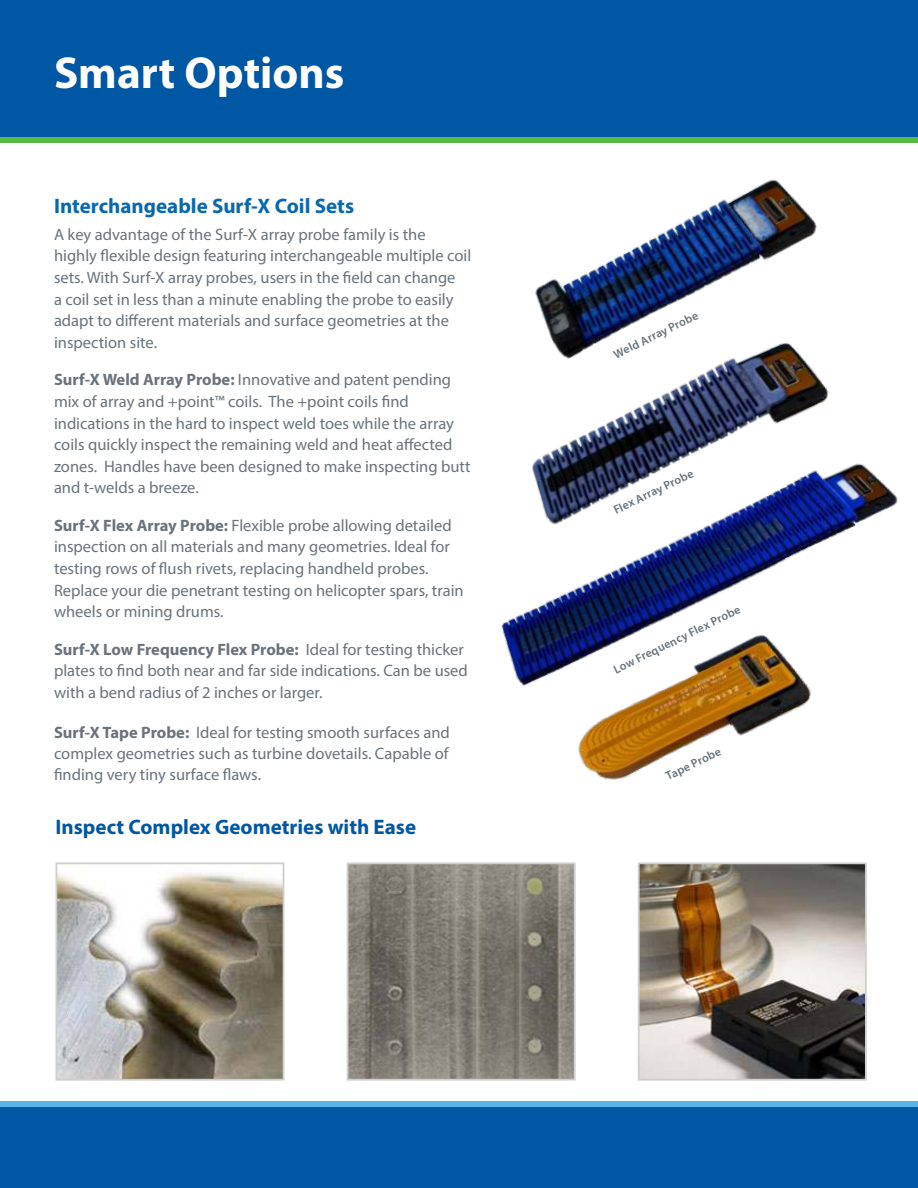
<style>
.page{position:relative;width:918px;height:1188px;background:#fff}
.page>*{position:absolute;margin:0;border:0;box-sizing:border-box;transform-origin:0 0}
.t1{font:700 45px "Myriad Pro";color:#fff}
.t2{font:700 21px "Myriad Pro";color:#0057a4}
.t3{font:700 21px "Myriad Pro";color:#0968b0}
.t4{font:16.5px/21.6px "Myriad Pro";color:#69737b}
.t5{font:600 12px "Myriad Pro";color:#69737b}
.s1{font-weight:700}
</style>
<div class="page">
<div style="left:0;top:1101px;width:918px;height:6px;background:#57b6e7"></div>
<div style="left:0;top:1107px;width:918px;height:81px;background:#0057a4"></div>
<div style="left:0;top:0;width:918px;height:137px;background:#0057a4"></div>
<div style="left:0;top:137px;width:918px;height:6px;background:#57b947"></div>
<img style="left:58px;top:872px;width:223px;height:206px">
<div style="left:55px;top:862px;width:229px;height:219px;border:2px solid #cdcecd"></div>
<img style="left:350px;top:865px;width:223px;height:213px">
<div style="left:347px;top:862px;width:229px;height:219px;border:2px solid #cdcecd"></div>
<img style="left:641px;top:865px;width:223px;height:213px">
<div style="left:638px;top:862px;width:229px;height:219px;border:2px solid #cdcecd"></div>
<img style="left:578px;top:718px;width:200px;height:62px">
<img style="left:501px;top:463px;width:397px;height:255px">
<img style="left:501px;top:386px;width:348px;height:157px">
<img style="left:535px;top:179px;width:290px;height:207px">
<h1 class="t1" style="left:54px;top:55px;width:292px">Smart Options</h1>
<p class="t3" style="left:54px;top:198px;width:302px">Interchangeable Surf-X Coil Sets</p>
<p class="t4" style="left:54px;top:225px;width:419px">A key advantage of the Surf-X array probe family is the highly flexible design featuring interchangeable multiple coil sets. With Surf-X array probes, users in the field can change<br>a coil set in less than a minute enabling the probe to easily adapt to different materials and surface geometries at the inspection site.</p>
<p class="t4" style="left:54px;top:370px;width:418px"><span class="s1">Surf-X Weld Array Probe:</span> Innovative and patent pending mix of array and +point™ coils. The +point coils find indications in the hard to inspect weld toes while the array coils quickly inspect the remaining weld and heat affected zones. Handles have been designed to make inspecting butt and t-welds a breeze.</p>
<p class="t4" style="left:54px;top:516px;width:411px"><span class="s1">Surf-X Flex Array Probe:</span> Flexible probe allowing detailed inspection on all materials and many geometries. Ideal for testing rows of flush rivets, replacing handheld probes.<br>Replace your die penetrant testing on helicopter spars, train wheels or mining drums.</p>
<p class="t4" style="left:54px;top:640px;width:415px"><span class="s1">Surf-X Low Frequency Flex Probe:</span> Ideal for testing thicker plates to find both near and far side indications. Can be used with a bend radius of 2 inches or larger.</p>
<p class="t4" style="left:54px;top:723px;width:397px;line-height:21px;text-align:justify"><span class="s1">Surf-X Tape Probe:</span> Ideal for testing smooth surfaces and complex geometries such as turbine dovetails. Capable of finding very tiny surface flaws.</p>
<p class="t2" style="left:56px;top:819px;width:362px">Inspect Complex Geometries with Ease</p>
<p class="t5" style="left:612px;top:351px;width:94px;rotate:-26deg">Weld Array Probe</p>
<p class="t5" style="left:612px;top:506px;width:89px;rotate:-26deg">Flex Array Probe</p>
<p class="t5" style="left:612px;top:666px;width:141px;rotate:-26deg">Low Frequency Flex Probe</p>
<p class="t5" style="left:665px;top:772px;width:61px;rotate:-26deg">Tape Probe</p>
</div>
